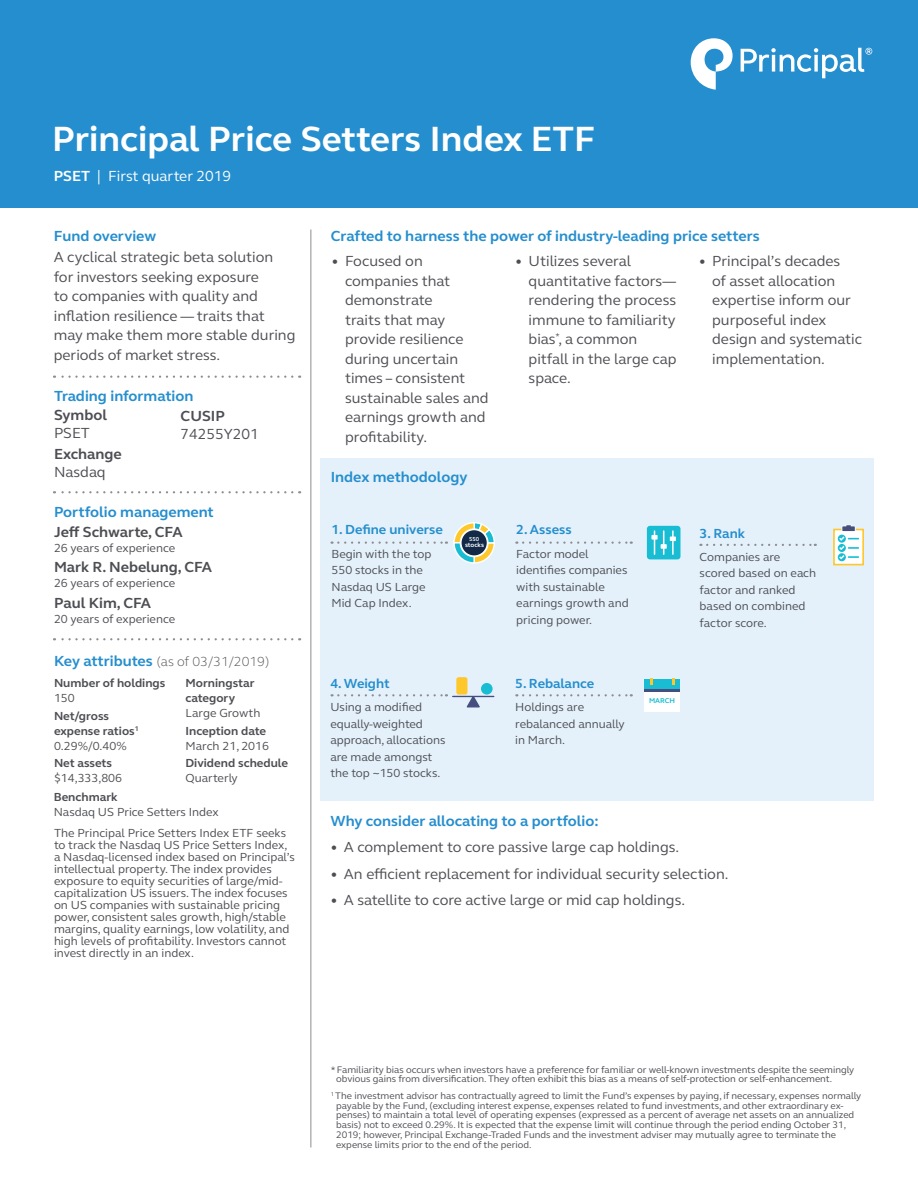
<style>
.page{position:relative;width:918px;height:1188px;background:#fff}
.page>*{position:absolute;margin:0;border:0;box-sizing:border-box;transform-origin:0 0}
.t1{font:700 36px "FS Elliot Pro";color:#fff}
.t2{font:15px/19.5px "FS Elliot Pro";color:#4d4e53}
.t3{font:700 15px "FS Elliot Pro";color:#258ece}
.t4{font:700 15px "FS Elliot Pro";color:#4d4e53}
.t5{font:15px "FS Elliot Pro";color:#fff}
.t6{font:700 13.5px "FS Elliot Pro";color:#258ece}
.t7{font:300 13.5px "FS Elliot Pro";color:#4d4e53}
.t8{font:12px/16.5px "FS Elliot Pro";color:#4d4e53}
.t9{font:700 12px/15px "FS Elliot Pro";color:#4d4e53}
.t10{font:9.75px/9.8px "FS Elliot Pro";color:#4d4e53}
.t11{font:700 7.2px "FS Elliot Pro";color:#18bdd4}
.t12{font:700 6.45px "FS Elliot Pro";color:#fff}
.t13{font:700 5.85px "FS Elliot Pro";color:#fff}
.s1{font-weight:700}
.s2{font-weight:700;font-size:15px;color:#258ece}
.s3{font-weight:400}
</style>
<div class="page">
<div style="left:321px;top:458px;width:553px;height:343px;background:#e4f1fa"></div>
<div style="left:0;top:0;width:918px;height:207px;background:#258ece"></div>
<svg style="left:54px;top:376px;width:238px;height:2px"></svg>
<svg style="left:54px;top:638px;width:238px;height:2px"></svg>
<svg style="left:54px;top:491px;width:238px;height:2px"></svg>
<hr style="left:310px;top:230px;width:1px;height:918px;background:#8c8d90">
<svg style="left:691px;top:38px;width:42px;height:51px"></svg>
<svg style="left:741px;top:48px;width:131px;height:30px"></svg>
<svg style="left:332px;top:542px;width:115px;height:2px"></svg>
<svg style="left:453px;top:522px;width:42px;height:42px"></svg>
<div style="left:461px;top:529px;width:27px;height:27px;background:#122947;border-radius:50%"></div>
<div style="left:460px;top:528px;width:29px;height:29px;border:2px solid #fff;border-radius:50%"></div>
<svg style="left:523px;top:542px;width:109px;height:2px"></svg>
<div style="left:647px;top:526px;width:34px;height:33px;background:#18bdd4;border-radius:3px"></div>
<svg style="left:651px;top:530px;width:25px;height:25px"></svg>
<svg style="left:707px;top:544px;width:109px;height:2px"></svg>
<div style="left:833px;top:529px;width:31px;height:36px;background:#fff;border:2px solid #fec82d"></div>
<svg style="left:838px;top:553px;width:8px;height:8px"></svg>
<svg style="left:839px;top:524px;width:19px;height:35px"></svg>
<svg style="left:332px;top:694px;width:115px;height:2px"></svg>
<hr style="left:453px;top:696px;width:41px;height:1px;background:#444f7f">
<svg style="left:465px;top:695px;width:16px;height:13px"></svg>
<div style="left:456px;top:677px;width:11px;height:18px;background:#fec82d;border-radius:2px"></div>
<div style="left:481px;top:683px;width:12px;height:12px;background:#18bdd4;border-radius:50%"></div>
<svg style="left:523px;top:694px;width:109px;height:2px"></svg>
<div style="left:644px;top:680px;width:36px;height:11px;background:#18bdd4"></div>
<div style="left:644px;top:691px;width:36px;height:21px;background:#fff"></div>
<svg style="left:650px;top:678px;width:3px;height:6px"></svg>
<svg style="left:672px;top:678px;width:3px;height:6px"></svg>
<hr style="left:644px;top:689px;width:36px;height:2px;background:#444f7f">
<h1 class="t1" style="left:52px;top:115px;width:545px">Principal Price Setters Index ETF</h1>
<p class="t5" style="left:54px;top:166px;width:179px"><span class="s1">PSET</span> | First quarter 2019</p>
<p class="t3" style="left:54px;top:226px;width:104px">Fund overview</p>
<p class="t2" style="left:54px;top:247px;width:243px">A cyclical strategic beta solution for investors seeking exposure<br>to companies with quality and inflation resilience — traits that may make them more stable during periods of market stress.</p>
<p class="t3" style="left:54px;top:385px;width:141px">Trading information</p>
<p class="t4" style="left:54px;top:405px;width:55px">Symbol</p>
<p class="t2" style="left:54px;top:423px;width:37px">PSET</p>
<p class="t4" style="left:54px;top:444px;width:69px">Exchange</p>
<p class="t2" style="left:54px;top:461px;width:53px">Nasdaq</p>
<p class="t4" style="left:181px;top:405px;width:46px">CUSIP</p>
<p class="t2" style="left:181px;top:423px;width:80px">74255Y201</p>
<p class="t3" style="left:54px;top:502px;width:161px">Portfolio management</p>
<p class="t4" style="left:54px;top:522px;width:130px">Jeff Schwarte, CFA</p>
<p class="t8" style="left:54px;top:539px;width:123px">26 years of experience</p>
<p class="t4" style="left:54px;top:557px;width:160px">Mark R. Nebelung, CFA</p>
<p class="t8" style="left:54px;top:575px;width:123px">26 years of experience</p>
<p class="t4" style="left:54px;top:593px;width:99px">Paul Kim, CFA</p>
<p class="t8" style="left:54px;top:611px;width:123px">20 years of experience</p>
<p class="t7" style="left:54px;top:652px;width:217px"><span class="s2">Key attributes</span> (as of 03/31/2019)</p>
<p class="t9" style="left:54px;top:675px;width:113px">Number of holdings</p>
<p class="t8" style="left:54px;top:689px;width:22px">150</p>
<p class="t9" style="left:54px;top:708px;width:86px">Net/gross expense ratios<sup>1<br></sup><span class="s3">0.29%/0.40%</span></p>
<p class="t9" style="left:54px;top:755px;width:60px">Net assets</p>
<p class="t8" style="left:54px;top:770px;width:70px">$14,333,806</p>
<p class="t9" style="left:186px;top:675px;width:70px">Morningstar category</p>
<p class="t8" style="left:186px;top:704px;width:76px">Large Growth</p>
<p class="t9" style="left:186px;top:723px;width:82px">Inception date</p>
<p class="t8" style="left:186px;top:737px;width:85px">March 21, 2016</p>
<p class="t9" style="left:186px;top:755px;width:104px">Dividend schedule</p>
<p class="t8" style="left:186px;top:770px;width:54px">Quarterly</p>
<p class="t9" style="left:54px;top:789px;width:65px">Benchmark</p>
<p class="t8" style="left:54px;top:803px;width:167px">Nasdaq US Price Setters Index</p>
<p class="t8" style="left:54px;top:826px;width:242px;line-height:12px">The Principal Price Setters Index ETF seeks to track the Nasdaq US Price Setters Index, a Nasdaq-licensed index based on Principal’s intellectual property. The index provides exposure to equity securities of large/mid&shy;capitalization US issuers. The index focuses on US companies with sustainable pricing power, consistent sales growth, high/stable margins, quality earnings, low volatility, and high levels of profitability. Investors cannot invest directly in an index.</p>
<p class="t3" style="left:331px;top:226px;width:430px">Crafted to harness the power of industry-leading price setters</p>
<p class="t2" style="left:345px;top:251px;width:145px;text-indent:-14px">• Focused on companies that demonstrate<br>traits that may provide resilience during uncertain times – consistent sustainable sales and earnings growth and profitability.</p>
<p class="t2" style="left:529px;top:251px;width:150px;text-indent:-14px">• Utilizes several quantitative factors— rendering the process immune to familiarity bias<sup>*</sup>, a common pitfall in the large cap space.</p>
<p class="t2" style="left:712px;top:251px;width:151px;text-indent:-14px">• Principal’s decades<br>of asset allocation expertise inform our purposeful index design and systematic implementation.</p>
<p class="t3" style="left:331px;top:467px;width:138px">Index methodology</p>
<p class="t6" style="left:332px;top:521px;width:113px">1. Define universe</p>
<p class="t8" style="left:332px;top:545px;width:101px">Begin with the top<br>550 stocks in the<br>Nasdaq US Large<br>Mid Cap Index.</p>
<p class="t13" style="left:469px;top:535px;width:12px">550</p>
<p class="t12" style="left:465px;top:541px;width:21px">stocks</p>
<p class="t6" style="left:330px;top:675px;width:61px">4. Weight</p>
<p class="t8" style="left:330px;top:699px;width:117px">Using a modified equally-weighted approach, allocations are made amongst the top ~150 stocks.</p>
<p class="t6" style="left:516px;top:521px;width:57px">2. Assess</p>
<p class="t8" style="left:516px;top:545px;width:114px">Factor model identifies companies with sustainable earnings growth and pricing power.</p>
<p class="t6" style="left:515px;top:675px;width:80px">5. Rebalance</p>
<p class="t8" style="left:515px;top:699px;width:111px">Holdings are rebalanced annually in March.</p>
<p class="t11" style="left:649px;top:696px;width:27px">MARCH</p>
<p class="t6" style="left:700px;top:524px;width:47px">3. Rank</p>
<p class="t8" style="left:700px;top:548px;width:118px">Companies are scored based on each factor and ranked based on combined factor score.</p>
<p class="t3" style="left:330px;top:811px;width:270px">Why consider allocating to a portfolio:</p>
<p class="t2" style="left:330px;top:837px;width:350px">• A complement to core passive large cap holdings.</p>
<p class="t2" style="left:330px;top:863px;width:400px">• An efficient replacement for individual security selection.</p>
<p class="t2" style="left:330px;top:890px;width:356px">• A satellite to core active large or mid cap holdings.</p>
<p class="t10" style="left:336px;top:1064px;width:520px;text-indent:-5px">*Familiarity bias occurs when investors have a preference for familiar or well-known investments despite the seemingly obvious gains from diversification. They often exhibit this bias as a means of self-protection or self-enhancement.</p>
<p class="t10" style="left:336px;top:1090px;width:527px;text-indent:-5px"><sup>1</sup> The investment advisor has contractually agreed to limit the Fund’s expenses by paying, if necessary, expenses normally payable by the Fund, (excluding interest expense, expenses related to fund investments, and other extraordinary ex&shy;penses) to maintain a total level of operating expenses (expressed as a percent of average net assets on an annualized basis) not to exceed 0.29%. It is expected that the expense limit will continue through the period ending October 31, 2019; however, Principal Exchange-Traded Funds and the investment adviser may mutually agree to terminate the expense limits prior to the end of the period.</p>
</div>
